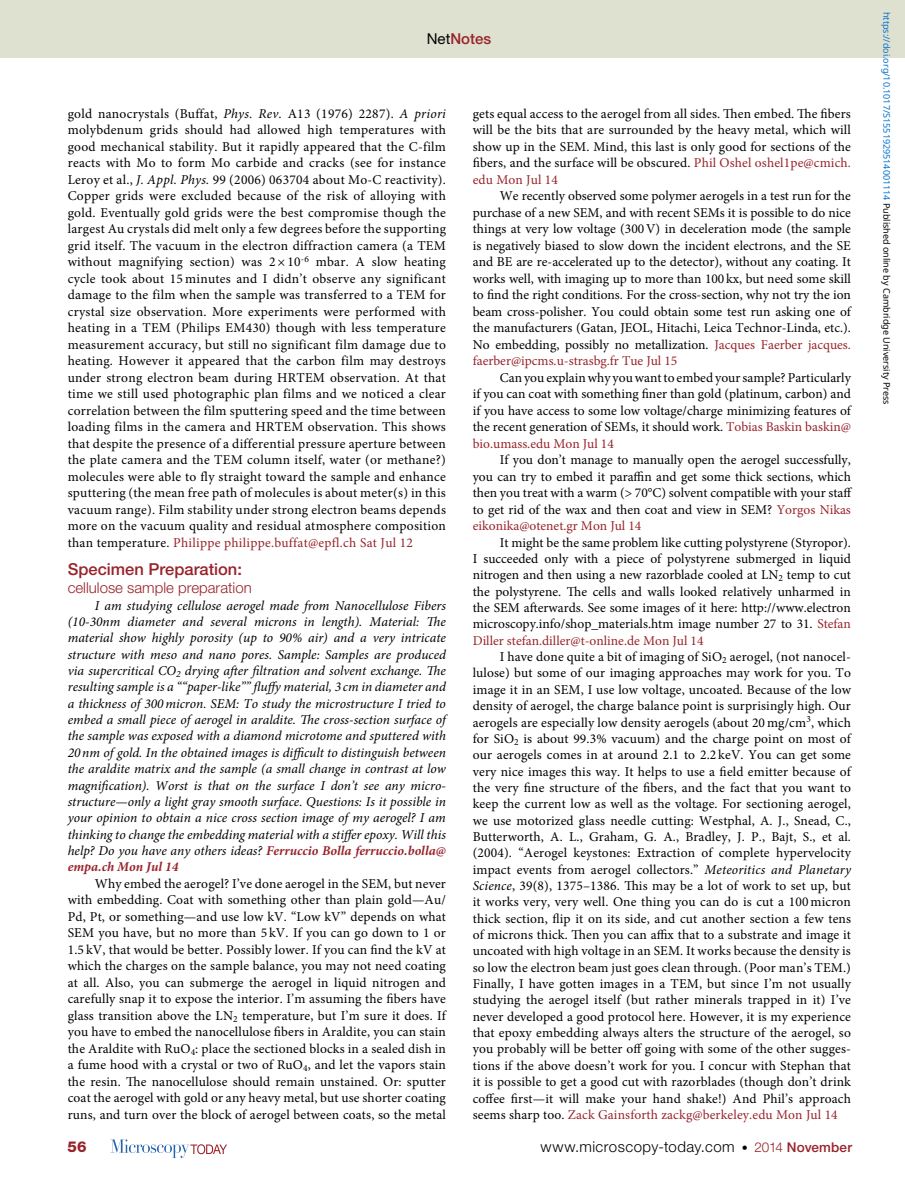
<style>
.page{position:relative;width:905px;height:1188px;background:#fff}
.page>*{position:absolute;margin:0;border:0;box-sizing:border-box;transform-origin:0 0}
.t1{font:500 16.5px "Helvetica Neue LT Std";color:#98232a}
.t2{font:300 15px "Helvetica Neue LT Std";letter-spacing:.03em;color:#000}
.t3{font:300 15px "Helvetica Neue LT Std";color:#98232a}
.t4{font:500 15px "Helvetica Neue LT Std";color:#98232a}
.t5{font:800 15px "Helvetica Neue LT Std";color:#98232a}
.t6{font:13.5px/16.5px "Minion Pro";letter-spacing:.005em;color:#000;text-align:justify}
.t7{font:italic 13.5px/16.4px "Minion Pro";color:#000;text-align:justify}
.t8{font:9px "Noto Sans";color:#0172cf}
.s1{font-weight:400;color:#000}
.s2{font-style:italic}
.s3{color:#98232a}
.s4{font-weight:700;color:#98232a}
.s5{font-size:12px}
.s6{font-size:13.5px;color:#98232a}
.s7{font-weight:500;font-size:13.5px;color:#98232a}
.s8{color:#000}
</style>
<div class="page">
<div style="left:0;top:0;width:904px;height:58px;background:#dfe1d0"></div>
<svg style="left:111px;top:1139px;width:116px;height:19px"></svg>
<p class="t4" style="left:427px;top:30px;width:66px"><span class="s1">Net</span>Notes</p>
<p class="t6" style="left:68px;top:105px;width:380px">gold nanocrystals (Buffat, <span class="s2">Phys. Rev.</span> A13 (1976) 2287). <span class="s2">A priori </span>molybdenum grids should had allowed high temperatures with good mechanical stability. But it rapidly appeared that the C-film reacts with Mo to form Mo carbide and cracks (see for instance Leroy et al., <span class="s2">J. Appl. Phys.</span> 99 (2006) 063704 about Mo-C reactivity).<br>Copper grids were excluded because of the risk of alloying with gold. Eventually gold grids were the best compromise though the largest Au crystals did melt only a few degrees before the supporting grid itself. The vacuum in the electron diffraction camera (a TEM without magnifying section) was 2× 10<sup>-6</sup> mbar. A slow heating cycle took about 15 minutes and I didn’t observe any significant damage to the film when the sample was transferred to a TEM for crystal size observation. More experiments were performed with heating in a TEM (Philips EM430) though with less temperature measurement accuracy, but still no significant film damage due to heating. However it appeared that the carbon film may destroys under strong electron beam during HRTEM observation. At that time we still used photographic plan films and we noticed a clear correlation between the film sputtering speed and the time between loading films in the camera and HRTEM observation. This shows that despite the presence of a differential pressure aperture between the plate camera and the TEM column itself, water (or methane?) molecules were able to fly straight toward the sample and enhance sputtering (the mean free path of molecules is about meter(s) in this vacuum range). Film stability under strong electron beams depends more on the vacuum quality and residual atmosphere composition than temperature. <span class="s3">Philippe philippe.buffat@epfl.ch Sat Jul 12</span></p>
<p class="t1" style="left:68px;top:560px;width:176px">Specimen Preparation:</p>
<p class="t3" style="left:68px;top:579px;width:185px">cellulose sample preparation</p>
<p class="t7" style="left:68px;top:597px;width:380px;text-indent:27px">I am studying cellulose aerogel made from Nanocellulose Fibers (10-30nm diameter and several microns in length). Material: The material show highly porosity (up to 90% air) and a very intricate structure with meso and nano pores. Sample: Samples are produced via supercritical CO<sub>2</sub> drying after filtration and solvent exchange. The resulting sample is a ““paper-like”” fluffy material, 3 cm in diameter and a thickness of 300micron. SEM: To study the microstructure I tried to embed a small piece of aerogel in araldite. The cross-section surface of the sample was exposed with a diamond microtome and sputtered with 20nm of gold. In the obtained images is difficult to distinguish between the araldite matrix and the sample (a small change in contrast at low magnification). Worst is that on the surface I don’t see any micro&shy;structure—only a light gray smooth surface. Questions: Is it possible in your opinion to obtain a nice cross section image of my aerogel? I am thinking to change the embedding material with a stiffer epoxy. Will this help? Do you have any others ideas? <span class="s4">Ferruccio Bolla ferruccio.bolla@ empa.ch Mon Jul 14</span></p>
<p class="t6" style="left:68px;top:875px;width:380px;text-indent:27px">Why embed the aerogel? I’ve done aerogel in the SEM, but never with embedding. Coat with something other than plain gold—Au/ Pd, Pt, or something—and use low kV. “Low kV” depends on what SEM you have, but no more than 5 kV. If you can go down to 1 or 1.5 kV, that would be better. Possibly lower. If you can find the kV at which the charges on the sample balance, you may not need coating at all. Also, you can submerge the aerogel in liquid nitrogen and carefully snap it to expose the interior. I’m assuming the fibers have glass transition above the LN<sub>2</sub> temperature, but I’m sure it does. If you have to embed the nanocellulose fibers in Araldite, you can stain the Araldite with RuO<sub>4</sub>: place the sectioned blocks in a sealed dish in a fume hood with a crystal or two of RuO<sub>4</sub>, and let the vapors stain the resin. The nanocellulose should remain unstained. Or: sputter coat the aerogel with gold or any heavy metal, but use shorter coating runs, and turn over the block of aerogel between coats, so the metal</p>
<p class="t6" style="left:472px;top:105px;width:380px">gets equal access to the aerogel from all sides. Then embed. The fibers will be the bits that are surrounded by the heavy metal, which will show up in the SEM. Mind, this last is only good for sections of the fibers, and the surface will be obscured. <span class="s3">Phil Oshel oshel1pe@cmich. edu Mon Jul 14</span></p>
<p class="t6" style="left:472px;top:188px;width:380px;text-indent:27px">We recently observed some polymer aerogels in a test run for the purchase of a new SEM, and with recent SEMs it is possible to do nice things at very low voltage (300V) in deceleration mode (the sample is negatively biased to slow down the incident electrons, and the SE and BE are re-accelerated up to the detector), without any coating. It works well, with imaging up to more than 100 kx, but need some skill to find the right conditions. For the cross-section, why not try the ion beam cross-polisher. You could obtain some test run asking one of the manufacturers (Gatan, JEOL, Hitachi, Leica Technor-Linda, etc.).<br>No embedding, possibly no metallization. <span class="s3">Jacques Faerber jacques. faerber@ipcms.u-strasbg.fr Tue Jul 15</span></p>
<p class="t6" style="left:472px;top:369px;width:380px;text-indent:27px">Can you explain why you want to embed your sample? Particularly if you can coat with something finer than gold (platinum, carbon) and if you have access to some low voltage/charge minimizing features of the recent generation of SEMs, it should work. <span class="s3">Tobias Baskin baskin@ bio.umass.edu Mon Jul 14</span></p>
<p class="t6" style="left:472px;top:452px;width:381px;text-indent:27px">If you don’t manage to manually open the aerogel successfully, you can try to embed it paraffin and get some thick sections, which then you treat with a warm (&gt; 70°C) solvent compatible with your staff to get rid of the wax and then coat and view in SEM? <span class="s3">Yorgos Nikas eikonika@otenet.gr Mon Jul 14</span></p>
<p class="t6" style="left:472px;top:534px;width:380px;text-indent:27px">It might be the same problem like cutting polystyrene (Styropor).<br>I succeeded only with a piece of polystyrene submerged in liquid nitrogen and then using a new razorblade cooled at LN<sub>2</sub> temp to cut the polystyrene. The cells and walls looked relatively unharmed in the SEM afterwards. See some images of it here: http://www.electron microscopy.info/shop_materials.htm image number 27 to 31. <span class="s3">Stefan Diller stefan.diller@t-online.de Mon Jul 14</span></p>
<p class="t6" style="left:472px;top:649px;width:380px;text-indent:27px">I have done quite a bit of imaging of SiO<sub>2</sub> aerogel, (not nanocel&shy;lulose) but some of our imaging approaches may work for you. To image it in an SEM, I use low voltage, uncoated. Because of the low density of aerogel, the charge balance point is surprisingly high. Our aerogels are especially low density aerogels (about 20 mg/cm<sup>3</sup>, which for SiO<sub>2</sub> is about 99.3% vacuum) and the charge point on most of our aerogels comes in at around 2.1 to 2.2 keV. You can get some very nice images this way. It helps to use a field emitter because of the very fine structure of the fibers, and the fact that you want to keep the current low as well as the voltage. For sectioning aerogel, we use motorized glass needle cutting: Westphal, A. J., Snead, C., Butterworth, A. L., Graham, G. A., Bradley, J. P., Bajt, S., et al. (2004). “Aerogel keystones: Extraction of complete hypervelocity impact events from aerogel collectors.” <span class="s2">Meteoritics and Planetary Science</span>, 39(8), 1375–1386. This may be a lot of work to set up, but it works very, very well. One thing you can do is cut a 100 micron thick section, flip it on its side, and cut another section a few tens of microns thick. Then you can affix that to a substrate and image it uncoated with high voltage in an SEM. It works because the density is so low the electron beam just goes clean through. (Poor man’s TEM.)<br>Finally, I have gotten images in a TEM, but since I’m not usually studying the aerogel itself (but rather minerals trapped in it) I’ve never developed a good protocol here. However, it is my experience that epoxy embedding always alters the structure of the aerogel, so you probably will be better off going with some of the other sugges&shy;tions if the above doesn’t work for you. I concur with Stephan that it is possible to get a good cut with razorblades (though don’t drink coffee first—it will make your hand shake!) And Phil’s approach seems sharp too. <span class="s3">Zack Gainsforth zackg@berkeley.edu Mon Jul 14</span></p>
<p class="t5" style="left:68px;top:1138px;width:20px">56</p>
<p class="t2" style="left:540px;top:1137px;width:313px">www.microscopy-today.com <span class="s5">•</span> <span class="s6">2014</span> <span class="s7">November</span></p>
<p class="t8" style="left:893px;top:12px;width:394px;rotate:90deg">https://doi.org/10.1017/S1551929514001114 <span class="s8">Published online by Cambridge University Press</span></p>
</div>
